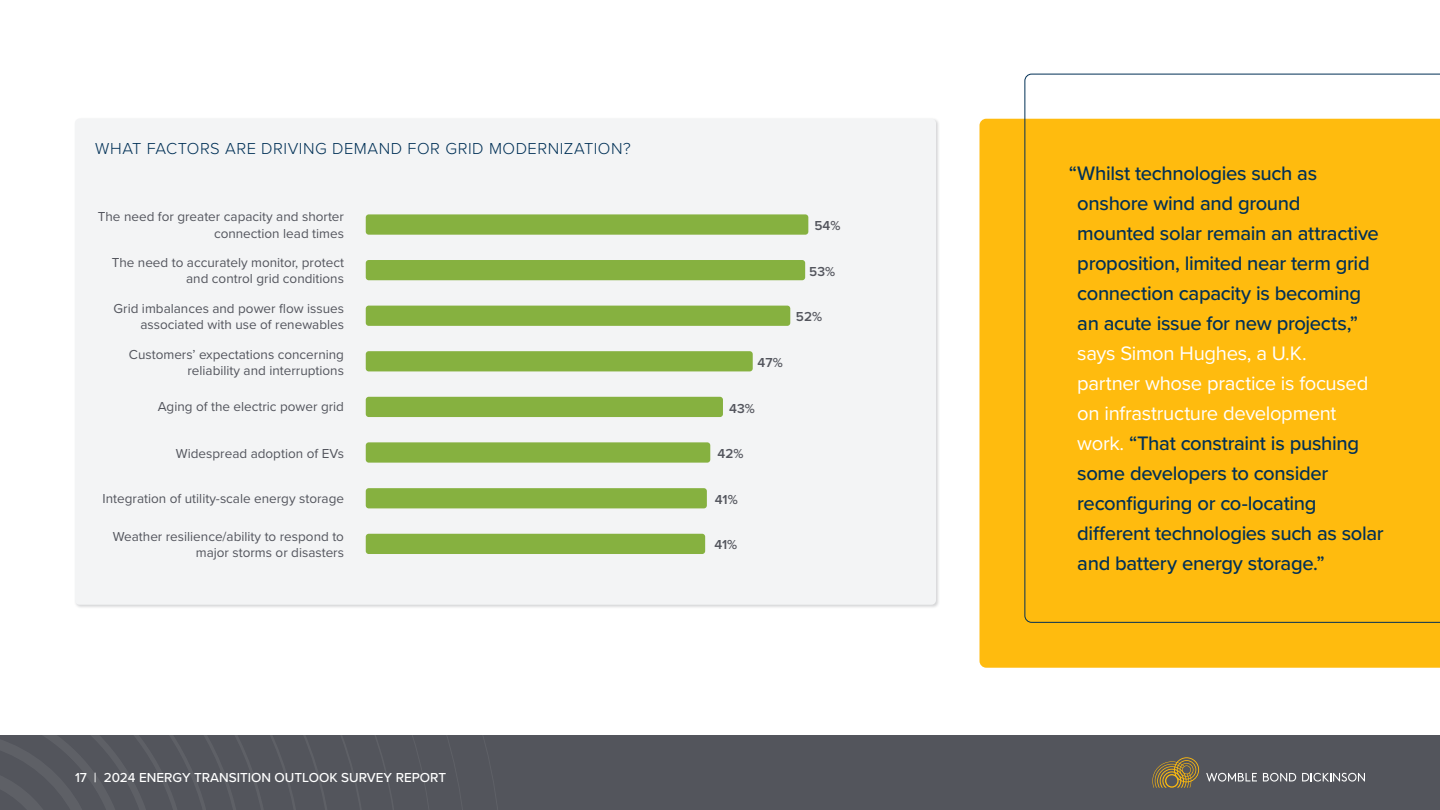
<style>
.page{position:relative;width:1440px;height:810px;background:#fff}
.page>*{position:absolute;margin:0;border:0;box-sizing:border-box;transform-origin:0 0}
.t1{font:500 20.25px/30px "Proxima Nova";letter-spacing:-.015em;color:#003056}
.t2{font:300 16.5px "Proxima Nova";letter-spacing:.03em;color:#003056}
.t3{font:13.5px/16.2px "Proxima Nova";color:#53555d;text-align:right}
.t4{font:500 13.5px "Proxima Nova";color:#fff}
.t5{font:600 13.5px "Proxima Nova";color:#53555d}
.s1{font-weight:400;color:#fff}
</style>
<div class="page">
<div style="left:0;top:735px;width:1440px;height:75px;background:#53555c"></div>
<svg style="left:0;top:735px;width:394px;height:75px"></svg>
<svg style="left:1152px;top:757px;width:47px;height:31px"></svg>
<svg style="left:1263px;top:773px;width:33px;height:9px"></svg>
<svg style="left:1302px;top:773px;width:63px;height:9px"></svg>
<svg style="left:1206px;top:773px;width:51px;height:9px"></svg>
<div style="left:75px;top:119px;width:861px;height:486px;background:#f3f4f5;border-radius:4px"></div>
<div style="left:366px;top:534px;width:339px;height:20px;background:#86b140;border-radius:3px"></div>
<div style="left:366px;top:488px;width:341px;height:20px;background:#86b140;border-radius:3px"></div>
<div style="left:366px;top:442px;width:344px;height:21px;background:#86b140;border-radius:3px"></div>
<div style="left:366px;top:397px;width:357px;height:20px;background:#86b140;border-radius:3px"></div>
<div style="left:366px;top:351px;width:387px;height:20px;background:#86b140;border-radius:3px"></div>
<div style="left:366px;top:306px;width:424px;height:20px;background:#86b140;border-radius:3px"></div>
<div style="left:366px;top:260px;width:439px;height:20px;background:#86b140;border-radius:3px"></div>
<div style="left:366px;top:214px;width:442px;height:21px;background:#86b140;border-radius:3px"></div>
<div style="left:980px;top:119px;width:460px;height:549px;background:#ffbb0e"></div>
<svg style="left:1025px;top:74px;width:415px;height:549px;background:#febf21"></svg>
<p class="t2" style="left:95px;top:136px;width:537px">WHAT FACTORS ARE DRIVING DEMAND FOR GRID MODERNIZATION?</p>
<p class="t3" style="left:98px;top:208px;width:248px">The need for greater capacity and shorter connection lead times</p>
<p class="t3" style="left:112px;top:254px;width:234px">The need to accurately monitor, protect and control grid conditions</p>
<p class="t3" style="left:114px;top:300px;width:232px">Grid imbalances and power flow issues associated with use of renewables</p>
<p class="t3" style="left:129px;top:345px;width:217px">Customers’ expectations concerning reliability and interruptions</p>
<p class="t3" style="left:158px;top:398px;width:188px">Aging of the electric power grid</p>
<p class="t3" style="left:176px;top:445px;width:170px">Widespread adoption of EVs</p>
<p class="t3" style="left:103px;top:490px;width:243px">Integration of utility-scale energy storage</p>
<p class="t3" style="left:113px;top:528px;width:233px">Weather resilience/ability to respond to major storms or disasters</p>
<p class="t5" style="left:814px;top:216px;width:28px">54%</p>
<p class="t5" style="left:809px;top:261px;width:27px">53%</p>
<p class="t5" style="left:796px;top:307px;width:28px">52%</p>
<p class="t5" style="left:758px;top:352px;width:27px">47%</p>
<p class="t5" style="left:729px;top:398px;width:27px">43%</p>
<p class="t5" style="left:718px;top:444px;width:27px">42%</p>
<p class="t5" style="left:715px;top:489px;width:25px">41%</p>
<p class="t5" style="left:714px;top:535px;width:25px">41%</p>
<p class="t4" style="left:75px;top:767px;width:373px">17 | 2024 ENERGY TRANSITION OUTLOOK SURVEY REPORT</p>
<h1 class="t1" style="left:1077px;top:157px;width:303px;text-indent:-9px">“Whilst technologies such as onshore wind and ground mounted solar remain an attractive proposition, limited near term grid connection capacity is becoming an acute issue for new projects,”</h1>
<p class="t1" style="left:1077px;top:337px;width:308px"><span class="s1">says Simon Hughes, a U.K.<br>partner whose practice is focused on infrastructure development work.</span> “That constraint is pushing some developers to consider reconfiguring or co-locating different technologies such as solar and battery energy storage.”</p>
</div>
